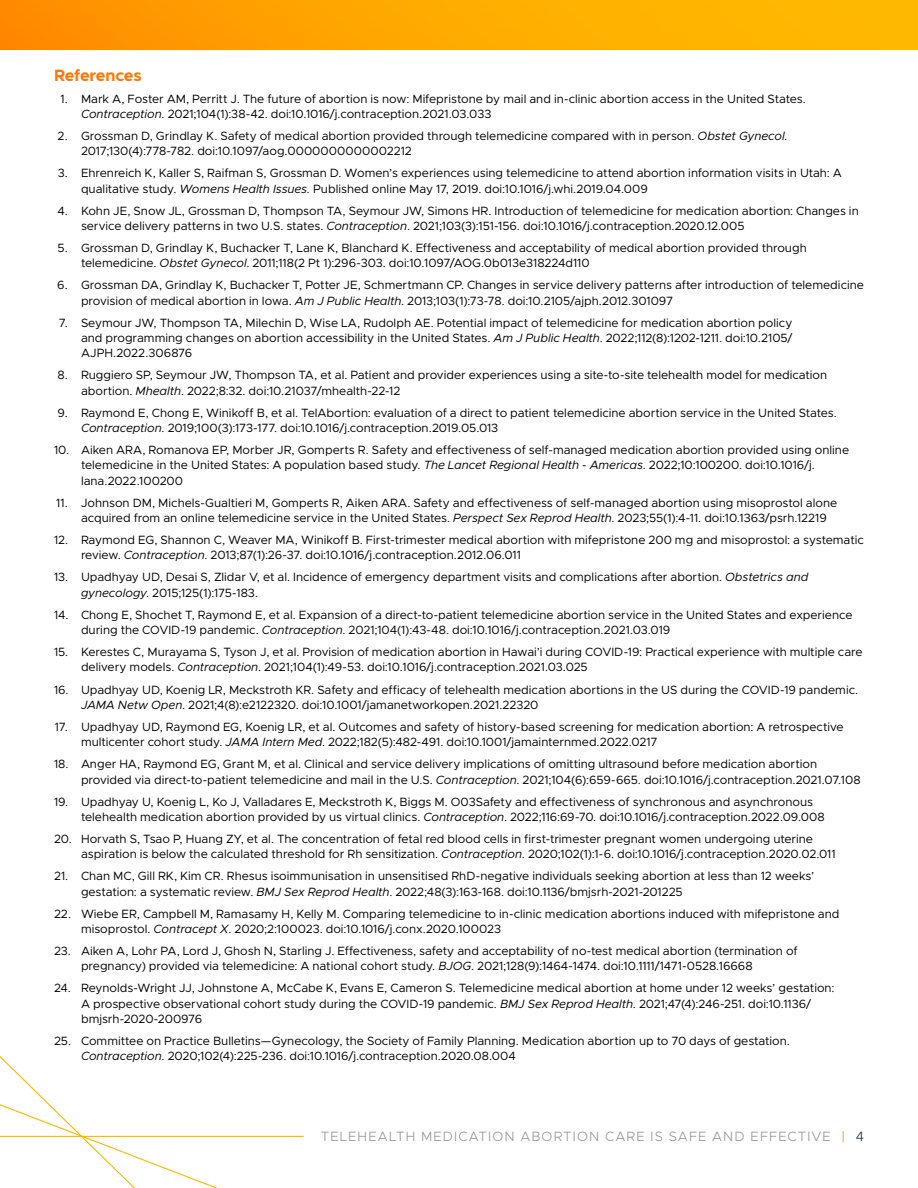
<style>
.page{position:relative;width:918px;height:1188px;background:#fff}
.page>*{position:absolute;margin:0;border:0;box-sizing:border-box;transform-origin:0 0}
.SUBHEAD_-_PACKAGES{font:700 16.5px "Metropolis";letter-spacing:-.02em;color:#ff7809}
.t1{font:300 13.5px "Metropolis";letter-spacing:.08em;color:#939598}
.TERMS_COPY{font:12px/15.3px "Metropolis";letter-spacing:-.005em;color:#000}
.s1{font-style:italic}
.s2{color:#ff7809}
.s3{color:#122543}
</style>
<div class="page">
<svg style="left:0;top:1056px;width:285px;height:132px"></svg>
<hr style="left:0;top:1136px;width:303px;height:1px;background:#ffb800">
<div style="left:0;top:0;width:918px;height:50px;background:linear-gradient(to right,#ff9000,#ffc000)"></div>
<p class="SUBHEAD_-_PACKAGES" style="left:54px;top:64px;width:89px">References</p>
<p class="TERMS_COPY" style="left:81px;top:91px;width:726px;text-indent:-21px">1. Mark A, Foster AM, Perritt J. The future of abortion is now: Mifepristone by mail and in-clinic abortion access in the United States.<br><span class="s1">Contraception</span>. 2021;104(1):38-42. doi:10.1016/j.contraception.2021.03.033</p>
<p class="TERMS_COPY" style="left:81px;top:128px;width:708px;text-indent:-23px">2. Grossman D, Grindlay K. Safety of medical abortion provided through telemedicine compared with in person. <span class="s1">Obstet Gynecol.<br></span>2017;130(4):778-782. doi:10.1097/aog.0000000000002212</p>
<p class="TERMS_COPY" style="left:81px;top:166px;width:762px;text-indent:-23px">3. Ehrenreich K, Kaller S, Raifman S, Grossman D. Women’s experiences using telemedicine to attend abortion information visits in Utah: A qualitative study. <span class="s1">Womens Health Issues.</span> Published online May 17, 2019. doi:10.1016/j.whi.2019.04.009</p>
<p class="TERMS_COPY" style="left:81px;top:203px;width:779px;text-indent:-24px">4. Kohn JE, Snow JL, Grossman D, Thompson TA, Seymour JW, Simons HR. Introduction of telemedicine for medication abortion: Changes in service delivery patterns in two U.S. states. <span class="s1">Contraception</span>. 2021;103(3):151-156. doi:10.1016/j.contraception.2020.12.005</p>
<p class="TERMS_COPY" style="left:81px;top:240px;width:727px;text-indent:-23px">5. Grossman D, Grindlay K, Buchacker T, Lane K, Blanchard K. Effectiveness and acceptability of medical abortion provided through telemedicine. <span class="s1">Obstet Gynecol</span>. 2011;118(2 Pt 1):296-303. doi:10.1097/AOG.0b013e318224d110</p>
<p class="TERMS_COPY" style="left:81px;top:278px;width:785px;text-indent:-24px">6. Grossman DA, Grindlay K, Buchacker T, Potter JE, Schmertmann CP. Changes in service delivery patterns after introduction of telemedicine provision of medical abortion in Iowa. <span class="s1">Am J Public Health</span>. 2013;103(1):73-78. doi:10.2105/ajph.2012.301097</p>
<p class="TERMS_COPY" style="left:81px;top:315px;width:713px;text-align:justify;text-indent:-22px">7. Seymour JW, Thompson TA, Milechin D, Wise LA, Rudolph AE. Potential impact of telemedicine for medication abortion policy and programming changes on abortion accessibility in the United States. <span class="s1">Am J Public Health</span>. 2022;112(8):1202-1211. doi:10.2105/ AJPH.2022.306876</p>
<p class="TERMS_COPY" style="left:81px;top:368px;width:748px;text-indent:-24px">8. Ruggiero SP, Seymour JW, Thompson TA, et al. Patient and provider experiences using a site-to-site telehealth model for medication abortion. <span class="s1">Mhealth</span>. 2022;8:32. doi:10.21037/mhealth-22-12</p>
<p class="TERMS_COPY" style="left:81px;top:405px;width:757px;text-indent:-23px">9. Raymond E, Chong E, Winikoff B, et al. TelAbortion: evaluation of a direct to patient telemedicine abortion service in the United States.<br><span class="s1">Contraception</span>. 2019;100(3):173-177. doi:10.1016/j.contraception.2019.05.013</p>
<p class="TERMS_COPY" style="left:81px;top:442px;width:770px;text-indent:-27px">10. Aiken ARA, Romanova EP, Morber JR, Gomperts R. Safety and effectiveness of self-managed medication abortion provided using online telemedicine in the United States: A population based study. <span class="s1">The Lancet Regional Health - Americas</span>. 2022;10:100200. doi:10.1016/j. lana.2022.100200</p>
<p class="TERMS_COPY" style="left:81px;top:495px;width:758px;text-indent:-25px">11. Johnson DM, Michels-Gualtieri M, Gomperts R, Aiken ARA. Safety and effectiveness of self-managed abortion using misoprostol alone acquired from an online telemedicine service in the United States. <span class="s1">Perspect Sex Reprod Health</span>. 2023;55(1):4-11. doi:10.1363/psrh.12219</p>
<p class="TERMS_COPY" style="left:81px;top:532px;width:784px;text-indent:-27px">12. Raymond EG, Shannon C, Weaver MA, Winikoff B. First-trimester medical abortion with mifepristone 200 mg and misoprostol: a systematic review. <span class="s1">Contraception</span>. 2013;87(1):26-37. doi:10.1016/j.contraception.2012.06.011</p>
<p class="TERMS_COPY" style="left:81px;top:570px;width:729px;text-indent:-27px">13. Upadhyay UD, Desai S, Zlidar V, et al. Incidence of emergency department visits and complications after abortion. <span class="s1">Obstetrics and gynecology</span>. 2015;125(1):175-183.</p>
<p class="TERMS_COPY" style="left:81px;top:607px;width:773px;text-indent:-27px">14. Chong E, Shochet T, Raymond E, et al. Expansion of a direct-to-patient telemedicine abortion service in the United States and experience during the COVID-19 pandemic. <span class="s1">Contraception</span>. 2021;104(1):43-48. doi:10.1016/j.contraception.2021.03.019</p>
<p class="TERMS_COPY" style="left:81px;top:644px;width:783px;text-indent:-27px">15. Kerestes C, Murayama S, Tyson J, et al. Provision of medication abortion in Hawai’i during COVID-19: Practical experience with multiple care delivery models. <span class="s1">Contraception</span>. 2021;104(1):49-53. doi:10.1016/j.contraception.2021.03.025</p>
<p class="TERMS_COPY" style="left:81px;top:682px;width:779px;text-indent:-27px">16. Upadhyay UD, Koenig LR, Meckstroth KR. Safety and efficacy of telehealth medication abortions in the US during the COVID-19 pandemic.<br><span class="s1">JAMA Netw Open</span>. 2021;4(8):e2122320. doi:10.1001/jamanetworkopen.2021.22320</p>
<p class="TERMS_COPY" style="left:81px;top:719px;width:764px;text-indent:-26px">17. Upadhyay UD, Raymond EG, Koenig LR, et al. Outcomes and safety of history-based screening for medication abortion: A retrospective multicenter cohort study. <span class="s1">JAMA Intern Med</span>. 2022;182(5):482-491. doi:10.1001/jamainternmed.2022.0217</p>
<p class="TERMS_COPY" style="left:81px;top:756px;width:781px;text-indent:-27px">18. Anger HA, Raymond EG, Grant M, et al. Clinical and service delivery implications of omitting ultrasound before medication abortion provided via direct-to-patient telemedicine and mail in the U.S. <span class="s1">Contraception</span>. 2021;104(6):659-665. doi:10.1016/j.contraception.2021.07.108</p>
<p class="TERMS_COPY" style="left:81px;top:794px;width:745px;text-indent:-27px">19. Upadhyay U, Koenig L, Ko J, Valladares E, Meckstroth K, Biggs M. O03Safety and effectiveness of synchronous and asynchronous telehealth medication abortion provided by us virtual clinics. <span class="s1">Contraception</span>. 2022;116:69-70. doi:10.1016/j.contraception.2022.09.008</p>
<p class="TERMS_COPY" style="left:81px;top:831px;width:756px;text-indent:-27px">20. Horvath S, Tsao P, Huang ZY, et al. The concentration of fetal red blood cells in first-trimester pregnant women undergoing uterine aspiration is below the calculated threshold for Rh sensitization. <span class="s1">Contraception</span>. 2020;102(1):1-6. doi:10.1016/j.contraception.2020.02.011</p>
<p class="TERMS_COPY" style="left:81px;top:868px;width:735px;text-indent:-27px">21. Chan MC, Gill RK, Kim CR. Rhesus isoimmunisation in unsensitised RhD-negative individuals seeking abortion at less than 12 weeks’ gestation: a systematic review. <span class="s1">BMJ Sex Reprod Health</span>. 2022;48(3):163-168. doi:10.1136/bmjsrh-2021-201225</p>
<p class="TERMS_COPY" style="left:81px;top:906px;width:760px;text-indent:-27px">22. Wiebe ER, Campbell M, Ramasamy H, Kelly M. Comparing telemedicine to in-clinic medication abortions induced with mifepristone and misoprostol. <span class="s1">Contracept X</span>. 2020;2:100023. doi:10.1016/j.conx.2020.100023</p>
<p class="TERMS_COPY" style="left:81px;top:943px;width:718px;text-indent:-27px">23. Aiken A, Lohr PA, Lord J, Ghosh N, Starling J. Effectiveness, safety and acceptability of no-test medical abortion (termination of pregnancy) provided via telemedicine: A national cohort study. <span class="s1">BJOG</span>. 2021;128(9):1464-1474. doi:10.1111/1471-0528.16668</p>
<p class="TERMS_COPY" style="left:81px;top:981px;width:755px;text-indent:-27px">24. Reynolds-Wright JJ, Johnstone A, McCabe K, Evans E, Cameron S. Telemedicine medical abortion at home under 12 weeks’ gestation:<br>A prospective observational cohort study during the COVID-19 pandemic. <span class="s1">BMJ Sex Reprod Health</span>. 2021;47(4):246-251. doi:10.1136/ bmjsrh-2020-200976</p>
<p class="TERMS_COPY" style="left:81px;top:1033px;width:710px;text-indent:-27px">25. Committee on Practice Bulletins—Gynecology, the Society of Family Planning. Medication abortion up to 70 days of gestation.<br><span class="s1">Contraception</span>. 2020;102(4):225-236. doi:10.1016/j.contraception.2020.08.004</p>
<p class="t1" style="left:321px;top:1128px;width:545px">TELEHEALTH MEDICATION ABORTION CARE IS SAFE AND EFFECTIVE <span class="s2">|</span> <span class="s3">4</span></p>
</div>
